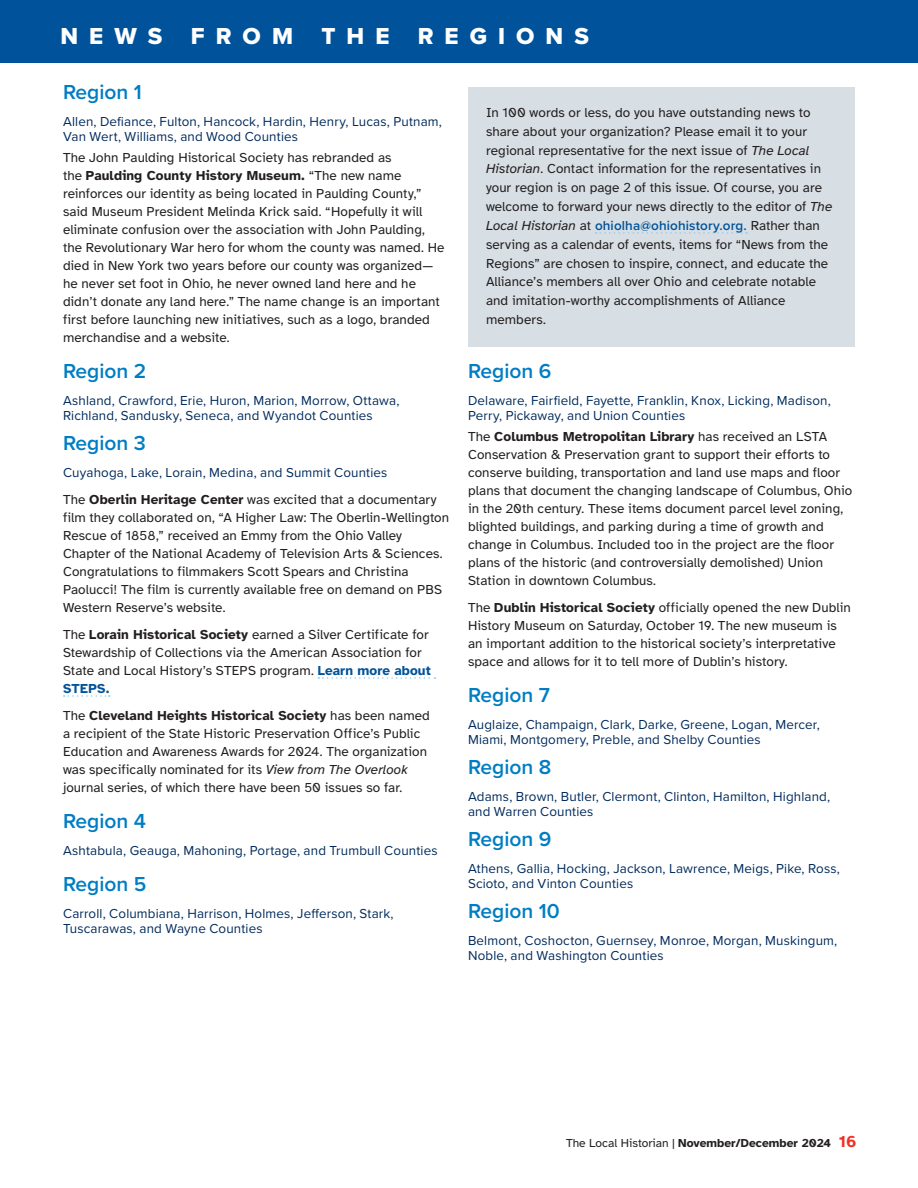
<style>
.page{position:relative;width:918px;height:1188px;background:#fff}
.page>*{position:absolute;margin:0;border:0;box-sizing:border-box;transform-origin:0 0}
.Title__color_bar{font:24px "Proxima Nova Extrabld";letter-spacing:.46em;color:#fff}
.Subtitle_News_from_Regions{font:600 21px "Proxima Nova";color:#007dc3}
.t1{font:13.5px/18px "Atkinson Hyperlegible";letter-spacing:.005em;color:#231f20}
.County_names_NFTR{font:13.5px/15px "Proxima Nova";letter-spacing:.01em;color:#002b5c}
.t2{font:700 12px "Atkinson Hyperlegible";color:#231f20}
.s1{font-weight:700}
.s2{font-weight:700;color:#00539b}
.s3{font-style:italic}
.s4{font-family:"Proxima Nova";font-weight:600;color:#00539b}
.s5{font-weight:400}
.s6{font-size:16.5px;color:#ee3124}
</style>
<div class="page">
<div style="left:0;top:0;width:918px;height:63px;background:#00539b"></div>
<svg style="left:318px;top:677px;width:117px;height:2px"></svg>
<svg style="left:64px;top:695px;width:46px;height:2px"></svg>
<div style="left:468px;top:87px;width:387px;height:259px;background:#d8dfe4"></div>
<svg style="left:596px;top:232px;width:151px;height:2px"></svg>
<p class="Title__color_bar" style="left:60px;top:18px;width:530px">NEWS FROM THE REGIONS</p>
<h2 class="Subtitle_News_from_Regions" style="left:63px;top:76px;width:80px">Region 1</h2>
<p class="County_names_NFTR" style="left:63px;top:113px;width:380px">Allen, Defiance, Fulton, Hancock, Hardin, Henry, Lucas, Putnam,<br>Van Wert, Williams, and Wood Counties</p>
<p class="t1" style="left:63px;top:149px;width:383px">The John Paulding Historical Society has rebranded as<br>the <span class="s1">Paulding County History Museum.</span> “The new name reinforces our identity as being located in Paulding County,” said Museum President Melinda Krick said. “Hopefully it will eliminate confusion over the association with John Paulding, the Revolutionary War hero for whom the county was named. He died in New York two years before our county was organized— he never set foot in Ohio, he never owned land here and he didn’t donate any land here.” The name change is an important first before launching new initiatives, such as a logo, branded merchandise and a website.</p>
<h2 class="Subtitle_News_from_Regions" style="left:63px;top:355px;width:85px">Region 2</h2>
<p class="County_names_NFTR" style="left:63px;top:392px;width:338px">Ashland, Crawford, Erie, Huron, Marion, Morrow, Ottawa,<br>Richland, Sandusky, Seneca, and Wyandot Counties</p>
<h2 class="Subtitle_News_from_Regions" style="left:63px;top:427px;width:84px">Region 3</h2>
<p class="County_names_NFTR" style="left:63px;top:464px;width:326px">Cuyahoga, Lake, Lorain, Medina, and Summit Counties</p>
<p class="t1" style="left:63px;top:491px;width:388px">The <span class="s1">Oberlin Heritage Center</span> was excited that a documentary film they collaborated on, “A Higher Law: The Oberlin-Wellington Rescue of 1858,” received an Emmy from the Ohio Valley Chapter of the National Academy of Television Arts &amp; Sciences.<br>Congratulations to filmmakers Scott Spears and Christina Paolucci! The film is currently available free on demand on PBS Western Reserve’s website.</p>
<p class="t1" style="left:63px;top:626px;width:369px">The <span class="s1">Lorain Historical Society</span> earned a Silver Certificate for Stewardship of Collections via the American Association for State and Local History’s STEPS program. <span class="s2">Learn more about STEPS.</span></p>
<p class="t1" style="left:63px;top:707px;width:368px">The <span class="s1">Cleveland Heights Historical Society</span> has been named a recipient of the State Historic Preservation Office’s Public Education and Awareness Awards for 2024. The organization was specifically nominated for its <span class="s3">View from The Overlook </span>journal series, of which there have been 50 issues so far.</p>
<h2 class="Subtitle_News_from_Regions" style="left:63px;top:805px;width:85px">Region 4</h2>
<p class="County_names_NFTR" style="left:63px;top:842px;width:376px">Ashtabula, Geauga, Mahoning, Portage, and Trumbull Counties</p>
<h2 class="Subtitle_News_from_Regions" style="left:63px;top:868px;width:85px">Region 5</h2>
<p class="County_names_NFTR" style="left:63px;top:905px;width:332px">Carroll, Columbiana, Harrison, Holmes, Jefferson, Stark,<br>Tuscarawas, and Wayne Counties</p>
<p class="t1" style="left:486px;top:103px;width:348px;line-height:18.8px">In 100 words or less, do you have outstanding news to share about your organization? Please email it to your regional representative for the next issue of <span class="s3">The Local Historian</span>. Contact information for the representatives in your region is on page 2 of this issue. Of course, you are welcome to forward your news directly to the editor of <span class="s3">The Local Historian</span> at <span class="s4">ohiolha@ohiohistory.org.</span> Rather than serving as a calendar of events, items for “News from the Regions” are chosen to inspire, connect, and educate the Alliance’s members all over Ohio and celebrate notable and imitation-worthy accomplishments of Alliance members.</p>
<h2 class="Subtitle_News_from_Regions" style="left:468px;top:355px;width:85px">Region 6</h2>
<p class="County_names_NFTR" style="left:468px;top:392px;width:364px">Delaware, Fairfield, Fayette, Franklin, Knox, Licking, Madison,<br>Perry, Pickaway, and Union Counties</p>
<p class="t1" style="left:468px;top:428px;width:386px">The <span class="s1">Columbus Metropolitan Library</span> has received an LSTA Conservation &amp; Preservation grant to support their efforts to conserve building, transportation and land use maps and floor plans that document the changing landscape of Columbus, Ohio in the 20th century. These items document parcel level zoning, blighted buildings, and parking during a time of growth and change in Columbus. Included too in the project are the floor plans of the historic (and controversially demolished) Union Station in downtown Columbus.</p>
<p class="t1" style="left:468px;top:599px;width:384px">The <span class="s1">Dublin Historical Society</span> officially opened the new Dublin History Museum on Saturday, October 19. The new museum is an important addition to the historical society’s interpretative space and allows for it to tell more of Dublin’s history.</p>
<h2 class="Subtitle_News_from_Regions" style="left:468px;top:679px;width:84px">Region 7</h2>
<p class="County_names_NFTR" style="left:468px;top:716px;width:353px">Auglaize, Champaign, Clark, Darke, Greene, Logan, Mercer,<br>Miami, Montgomery, Preble, and Shelby Counties</p>
<h2 class="Subtitle_News_from_Regions" style="left:468px;top:751px;width:85px">Region 8</h2>
<p class="County_names_NFTR" style="left:468px;top:788px;width:364px">Adams, Brown, Butler, Clermont, Clinton, Hamilton, Highland, and Warren Counties</p>
<h2 class="Subtitle_News_from_Regions" style="left:468px;top:823px;width:85px">Region 9</h2>
<p class="County_names_NFTR" style="left:468px;top:860px;width:373px">Athens, Gallia, Hocking, Jackson, Lawrence, Meigs, Pike, Ross,<br>Scioto, and Vinton Counties</p>
<h2 class="Subtitle_News_from_Regions" style="left:468px;top:895px;width:93px">Region 10</h2>
<p class="County_names_NFTR" style="left:468px;top:932px;width:371px">Belmont, Coshocton, Guernsey, Monroe, Morgan, Muskingum,<br>Noble, and Washington Counties</p>
<p class="t2" style="left:566px;top:1136px;width:292px"><span class="s5">The Local Historian |</span> November/December 2024 <span class="s6">16</span></p>
</div>
